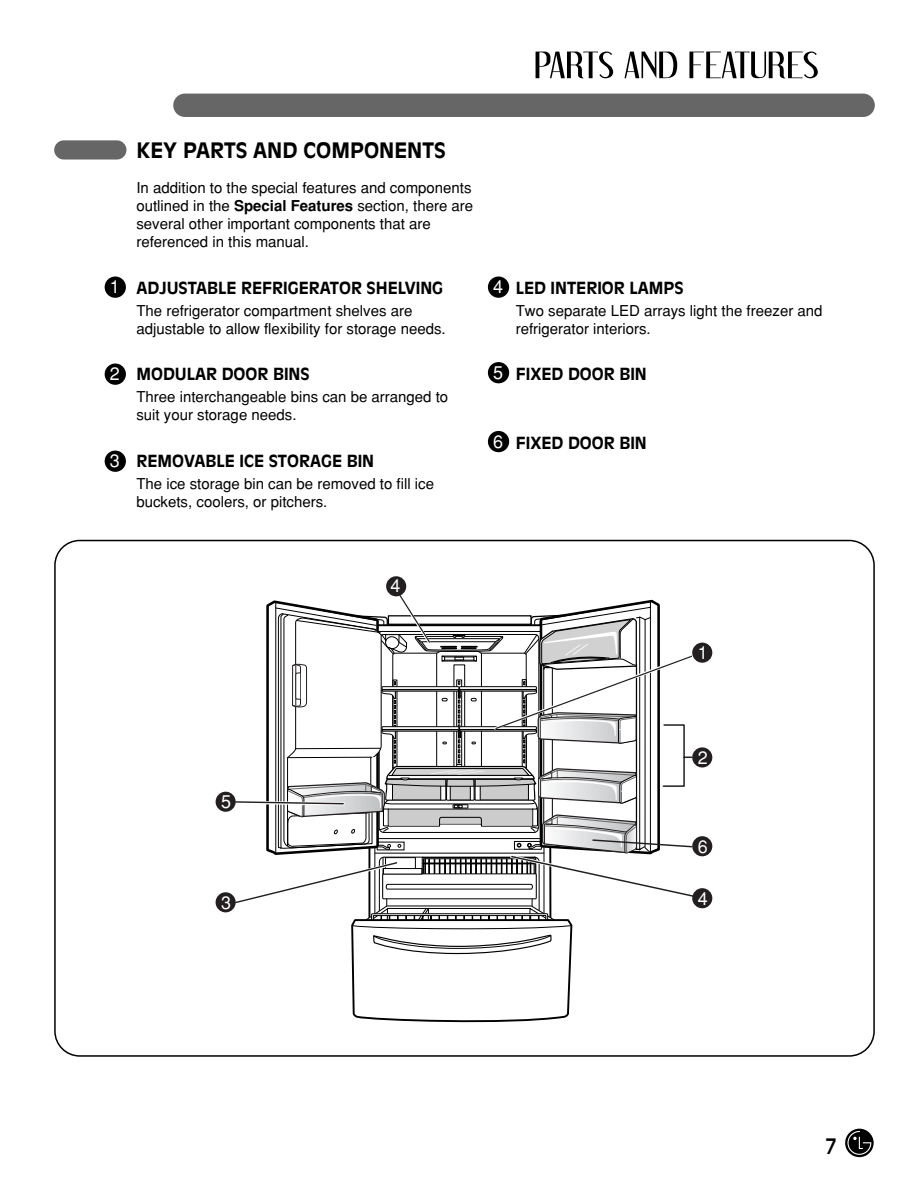
<style>
.page{position:relative;width:918px;height:1190px;background:#fff}
.page>*{position:absolute;margin:0;border:0;box-sizing:border-box;transform-origin:0 0}
.t1{font:700 21px "Antique Olive";color:#000}
.t2{font:21px "Antique Olive";color:#000;scale:.95 1}
.t3{font:18px "Helvetica";color:#fff}
.t4{font:700 16.5px "Antique Olive";color:#000}
.t5{font:15px/18px "Helvetica";color:#000}
.s1{font-weight:700}
</style>
<div class="page">
<div style="left:173px;top:94px;width:702px;height:23px;background:#666;border-radius:12px"></div>
<div style="left:54px;top:140px;width:72px;height:19px;background:#666;border-radius:10px"></div>
<svg style="left:845px;top:1128px;width:29px;height:29px"></svg>
<svg style="left:847px;top:1131px;width:24px;height:23px"></svg>
<svg style="left:536px;top:52px;width:77px;height:26px"></svg>
<svg style="left:625px;top:52px;width:52px;height:26px"></svg>
<svg style="left:689px;top:52px;width:129px;height:26px"></svg>
<div style="left:105px;top:276px;width:21px;height:22px;background:#000;border-radius:50%"></div>
<div style="left:105px;top:363px;width:21px;height:22px;background:#000;border-radius:50%"></div>
<div style="left:488px;top:276px;width:21px;height:22px;background:#000;border-radius:50%"></div>
<div style="left:488px;top:362px;width:21px;height:21px;background:#000;border-radius:50%"></div>
<div style="left:105px;top:450px;width:21px;height:22px;background:#000;border-radius:50%"></div>
<div style="left:488px;top:431px;width:21px;height:21px;background:#000;border-radius:50%"></div>
<div style="left:216px;top:892px;width:20px;height:20px;background:#231f20;border-radius:50%"></div>
<div style="left:216px;top:791px;width:20px;height:20px;background:#231f20;border-radius:50%"></div>
<div style="left:692px;top:888px;width:20px;height:20px;background:#231f20;border-radius:50%"></div>
<div style="left:692px;top:836px;width:20px;height:20px;background:#231f20;border-radius:50%"></div>
<div style="left:692px;top:642px;width:20px;height:20px;background:#231f20;border-radius:50%"></div>
<div style="left:692px;top:747px;width:20px;height:20px;background:#231f20;border-radius:50%"></div>
<div style="left:386px;top:576px;width:20px;height:20px;background:#231f20;border-radius:50%"></div>
<svg style="left:235px;top:595px;width:460px;height:428px"></svg>
<p class="t3" style="left:110px;top:280px;width:12px">1</p>
<p class="t3" style="left:110px;top:367px;width:12px">2</p>
<p class="t3" style="left:110px;top:454px;width:12px">3</p>
<h1 class="t1" style="left:136px;top:141px;width:311px">KEY PARTS AND COMPONENTS</h1>
<p class="t5" style="left:136px;top:180px;width:338px">In addition to the special features and components outlined in the <span class="s1">Special Features</span> section, there are several other important components that are referenced in this manual.</p>
<p class="t4" style="left:136px;top:281px;width:308px">ADJUSTABLE REFRIGERATOR SHELVING</p>
<p class="t5" style="left:136px;top:303px;width:311px">The refrigerator compartment shelves are adjustable to allow flexibility for storage needs.</p>
<p class="t4" style="left:136px;top:367px;width:175px">MODULAR DOOR BINS</p>
<p class="t5" style="left:136px;top:389px;width:313px">Three interchangeable bins can be arranged to suit your storage needs.</p>
<p class="t4" style="left:136px;top:454px;width:239px">REMOVABLE ICE STORAGE BIN</p>
<p class="t5" style="left:136px;top:476px;width:299px">The ice storage bin can be removed to fill ice buckets, coolers, or pitchers.</p>
<p class="t3" style="left:493px;top:280px;width:12px">4</p>
<p class="t3" style="left:493px;top:366px;width:12px">5</p>
<p class="t4" style="left:516px;top:281px;width:169px">LED INTERIOR LAMPS</p>
<p class="t5" style="left:516px;top:303px;width:308px">Two separate LED arrays light the freezer and refrigerator interiors.</p>
<p class="t4" style="left:516px;top:367px;width:133px">FIXED DOOR BIN</p>
<p class="t3" style="left:493px;top:435px;width:12px">6</p>
<p class="t4" style="left:516px;top:436px;width:133px">FIXED DOOR BIN</p>
<p class="t3" style="left:390px;top:579px;width:12px">4</p>
<p class="t3" style="left:698px;top:646px;width:12px">1</p>
<p class="t3" style="left:221px;top:795px;width:12px">5</p>
<p class="t3" style="left:221px;top:896px;width:12px">3</p>
<p class="t3" style="left:698px;top:751px;width:12px">2</p>
<p class="t3" style="left:698px;top:839px;width:12px">6</p>
<p class="t3" style="left:698px;top:891px;width:12px">4</p>
<h1 class="t2" style="left:825px;top:1137px;width:13px">7</h1>
</div>
